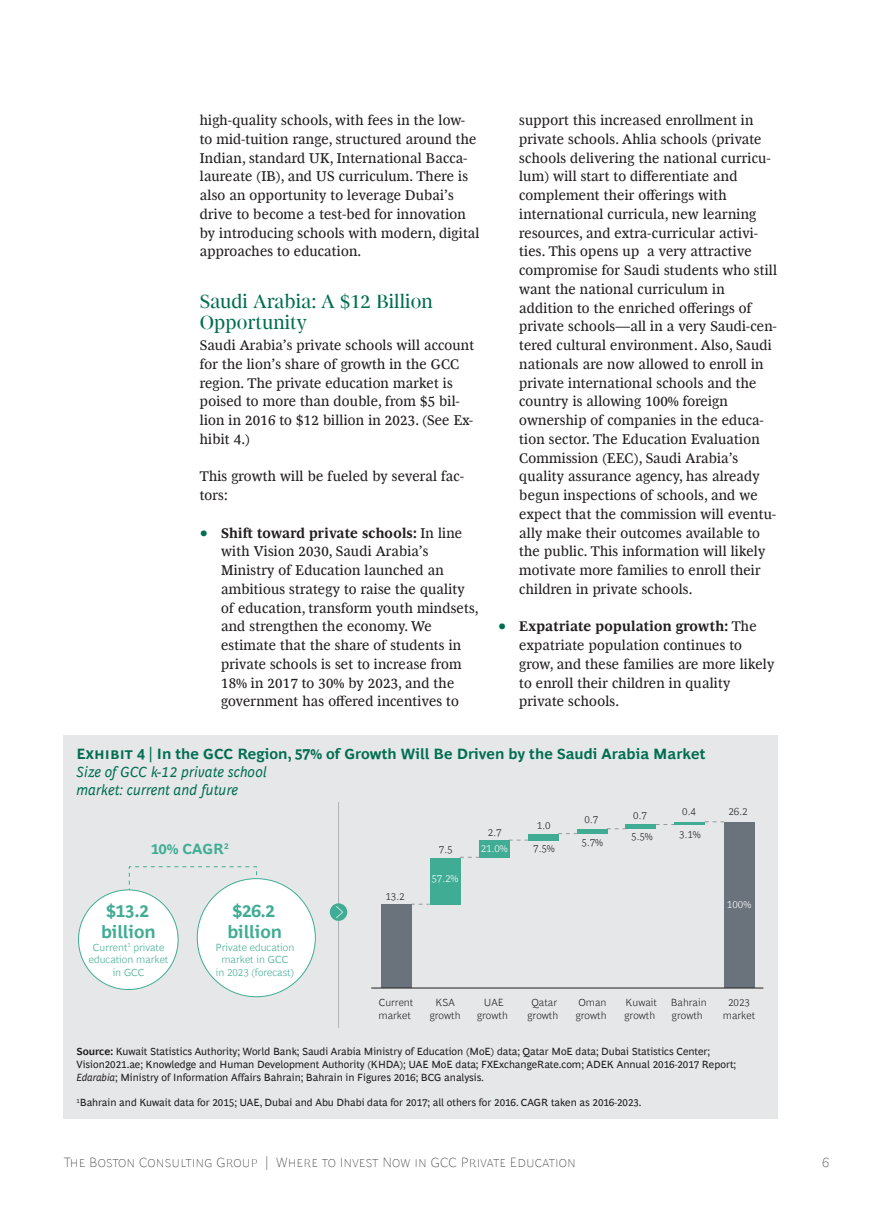
<style>
.page{position:relative;width:893px;height:1212px;background:#fff}
.page>*{position:absolute;margin:0;border:0;box-sizing:border-box;transform-origin:0 0}
.Header-A{font:19.5px/20.2px "Henderson BCG Serif Head";letter-spacing:.005em;color:#006e51}
.t1{font:700 18px/21.6px "Henderson BCG Sans";color:#40ac94;text-align:center}
.Exhibit_Title{font:700 15px "Henderson BCG Sans";letter-spacing:.005em;color:#006e51}
.Exhibit_Subtitle{font:italic 15px "Henderson BCG Sans";letter-spacing:.005em;color:#006e51}
.t2{font:700 15px "Henderson BCG Sans";color:#40ac94}
.Body_Copy{font:14.25px/18.8px "Henderson BCG Serif";letter-spacing:.015em;color:#231f20}
.t3{font:100 13.5px "Henderson BCG Sans";letter-spacing:.01em;color:#231f20}
.Exhibit_footer{font:10.5px/12.8px "Henderson BCG Sans";color:#231f20}
.t4{font:300 10.5px/12.6px "Henderson BCG Sans";color:#231f20}
.t5{font:300 10.5px/12.6px "Henderson BCG Sans";color:#40ac94;text-align:center}
.t6{font:300 10.5px "Henderson BCG Sans";letter-spacing:.005em;color:#fff}
.s1{font-size:18px;color:#006e51}
.s2{font-weight:700}
.s3{font-style:italic}
</style>
<div class="page">
<div style="left:64px;top:735px;width:714px;height:384px;background:#e6e7e9"></div>
<svg style="left:129px;top:866px;width:128px;height:27px"></svg>
<div style="left:197px;top:879px;width:118px;height:118px;background:#fff;border-radius:50%"></div>
<div style="left:79px;top:890px;width:99px;height:99px;background:#fff;border-radius:50%"></div>
<hr style="left:338px;top:802px;width:1px;height:226px;background:#b0b3b7">
<div style="left:330px;top:903px;width:17px;height:18px;background:#40ac94;border-radius:50%"></div>
<svg style="left:336px;top:906px;width:7px;height:12px"></svg>
<svg style="left:705px;top:821px;width:19px;height:1px"></svg>
<svg style="left:656px;top:824px;width:18px;height:1px"></svg>
<svg style="left:607px;top:828px;width:19px;height:1px"></svg>
<svg style="left:509px;top:840px;width:18px;height:1px"></svg>
<svg style="left:460px;top:857px;width:19px;height:1px"></svg>
<svg style="left:411px;top:904px;width:18px;height:1px"></svg>
<svg style="left:558px;top:833px;width:19px;height:1px"></svg>
<div style="left:381px;top:904px;width:30px;height:84px;background:#6a737c"></div>
<div style="left:430px;top:858px;width:30px;height:46px;background:#40ac94"></div>
<div style="left:479px;top:840px;width:30px;height:18px;background:#40ac94"></div>
<div style="left:528px;top:834px;width:31px;height:6px;background:#40ac94"></div>
<div style="left:577px;top:829px;width:30px;height:5px;background:#40ac94"></div>
<hr style="left:626px;top:825px;width:30px;height:4px;background:#40ac94">
<hr style="left:675px;top:822px;width:30px;height:3px;background:#40ac94">
<div style="left:724px;top:822px;width:30px;height:166px;background:#6a737c"></div>
<hr style="left:372px;top:987px;width:391px;height:1px;background:#231f20">
<p class="Body_Copy" style="left:200px;top:110px;width:281px">high-quality schools, with fees in the low&shy;to mid-tuition range, structured around the Indian, standard UK, International Bacca&shy;laureate (IB), and US curriculum. There is also an opportunity to leverage Dubai’s drive to become a test-bed for innovation by introducing schools with modern, digital approaches to education.</p>
<p class="Header-A" style="left:200px;top:290px;width:234px">Saudi Arabia: A $12 Billion<br>Opportunity</p>
<p class="Body_Copy" style="left:200px;top:335px;width:276px">Saudi Arabia’s private schools will account for the lion’s share of growth in the GCC region. The private education market is poised to more than double, from $5 bil&shy;lion in 2016 to $12 billion in 2023. (See Ex&shy;hibit 4.)</p>
<p class="Body_Copy" style="left:200px;top:466px;width:265px">This growth will be fueled by several fac&shy;tors:</p>
<p class="Body_Copy" style="left:221px;top:522px;width:259px;text-indent:-21px"><span class="s1">•</span> <span class="s2">Shift toward private schools:</span> In line with Vision 2030, Saudi Arabia’s Ministry of Education launched an ambitious strategy to raise the quality of education, transform youth mindsets, and strengthen the economy. We estimate that the share of students in private schools is set to increase from 18% in 2017 to 30% by 2023, and the government has offered incentives to</p>
<p class="Body_Copy" style="left:519px;top:110px;width:259px">support this increased enrollment in private schools. Ahlia schools (private schools delivering the national curricu&shy;lum) will start to differentiate and complement their offerings with international curricula, new learning resources, and extra-curricular activi&shy;ties. This opens up a very attractive compromise for Saudi students who still want the national curriculum in addition to the enriched offerings of private schools—all in a very Saudi-cen&shy;tered cultural environment. Also, Saudi nationals are now allowed to enroll in private international schools and the country is allowing 100% foreign ownership of companies in the educa&shy;tion sector. The Education Evaluation Commission (EEC), Saudi Arabia’s quality assurance agency, has already begun inspections of schools, and we expect that the commission will eventu&shy;ally make their outcomes available to the public. This information will likely motivate more families to enroll their children in private schools.</p>
<p class="Body_Copy" style="left:519px;top:616px;width:257px;text-indent:-21px"><span class="s1">•</span> <span class="s2">Expatriate population growth:</span> The expatriate population continues to grow, and these families are more likely to enroll their children in quality private schools.</p>
<p class="Exhibit_Title" style="left:77px;top:743px;width:630px">Exhibit 4 | In the GCC Region, 57% of Growth Will Be Driven by the Saudi Arabia Market</p>
<p class="Exhibit_Subtitle" style="left:77px;top:761px;width:192px">Size of GCC k-12 private school</p>
<p class="Exhibit_Subtitle" style="left:77px;top:779px;width:163px">market: current and future</p>
<p class="t2" style="left:151px;top:838px;width:79px">10% CAGR<sup>2</sup></p>
<p class="t1" style="left:101px;top:898px;width:56px">$13.2 billion</p>
<p class="t5" style="left:89px;top:940px;width:81px">Current<sup>1</sup> private education market in GCC</p>
<p class="t1" style="left:227px;top:898px;width:56px">$26.2 billion</p>
<p class="t5" style="left:215px;top:940px;width:80px">Private education market in GCC<br>in 2023 (forecast)</p>
<p class="t4" style="left:385px;top:889px;width:21px">13.2</p>
<p class="t4" style="left:488px;top:825px;width:15px">2.7</p>
<p class="t4" style="left:439px;top:842px;width:15px">7.5</p>
<p class="t6" style="left:481px;top:841px;width:29px">21.0%</p>
<p class="t6" style="left:431px;top:870px;width:29px">57.2%</p>
<p class="t4" style="left:537px;top:818px;width:15px">1.0</p>
<p class="t4" style="left:533px;top:841px;width:23px">7.5%</p>
<p class="t4" style="left:585px;top:812px;width:15px">0.7</p>
<p class="t4" style="left:582px;top:835px;width:23px">5.7%</p>
<p class="t4" style="left:631px;top:804px;width:23px;line-height:21.1px">0.7<br>5.5%</p>
<p class="t4" style="left:682px;top:804px;width:15px">0.4</p>
<p class="t4" style="left:728px;top:804px;width:21px">26.2</p>
<p class="t4" style="left:679px;top:827px;width:23px">3.1%</p>
<p class="t6" style="left:727px;top:897px;width:26px">100%</p>
<p class="t4" style="left:378px;top:995px;width:36px">Current market</p>
<p class="t4" style="left:430px;top:995px;width:32px;text-align:center">KSA growth</p>
<p class="t4" style="left:477px;top:995px;width:32px;text-align:center">UAE growth</p>
<p class="t4" style="left:527px;top:995px;width:32px;text-align:center">Qatar growth</p>
<p class="t4" style="left:576px;top:995px;width:32px">Oman growth</p>
<p class="t4" style="left:624px;top:995px;width:34px">Kuwait growth</p>
<p class="t4" style="left:671px;top:995px;width:37px">Bahrain growth</p>
<p class="t4" style="left:723px;top:995px;width:34px;text-align:center">2023 market</p>
<p class="Exhibit_footer" style="left:77px;top:1044px;width:661px"><span class="s2">Source:</span> Kuwait Statistics Authority; World Bank; Saudi Arabia Ministry of Education (MoE) data; Qatar MoE data; Dubai Statistics Center;<br>Vision2021.ae; Knowledge and Human Development Authority (KHDA); UAE MoE data; FXExchangeRate.com; ADEK Annual 2016-2017 Report;<br><span class="s3">Edarabia</span>; Ministry of Information Affairs Bahrain; Bahrain in Figures 2016; BCG analysis.</p>
<p class="Exhibit_footer" style="left:77px;top:1095px;width:567px"><sup>1</sup>Bahrain and Kuwait data for 2015; UAE, Dubai and Abu Dhabi data for 2017; all others for 2016. CAGR taken as 2016-2023.</p>
<p class="t3" style="left:64px;top:1152px;width:514px">The Boston Consulting Group | Where to Invest Now in GCC Private Education</p>
<p class="t3" style="left:822px;top:1152px;width:9px">6</p>
</div>
